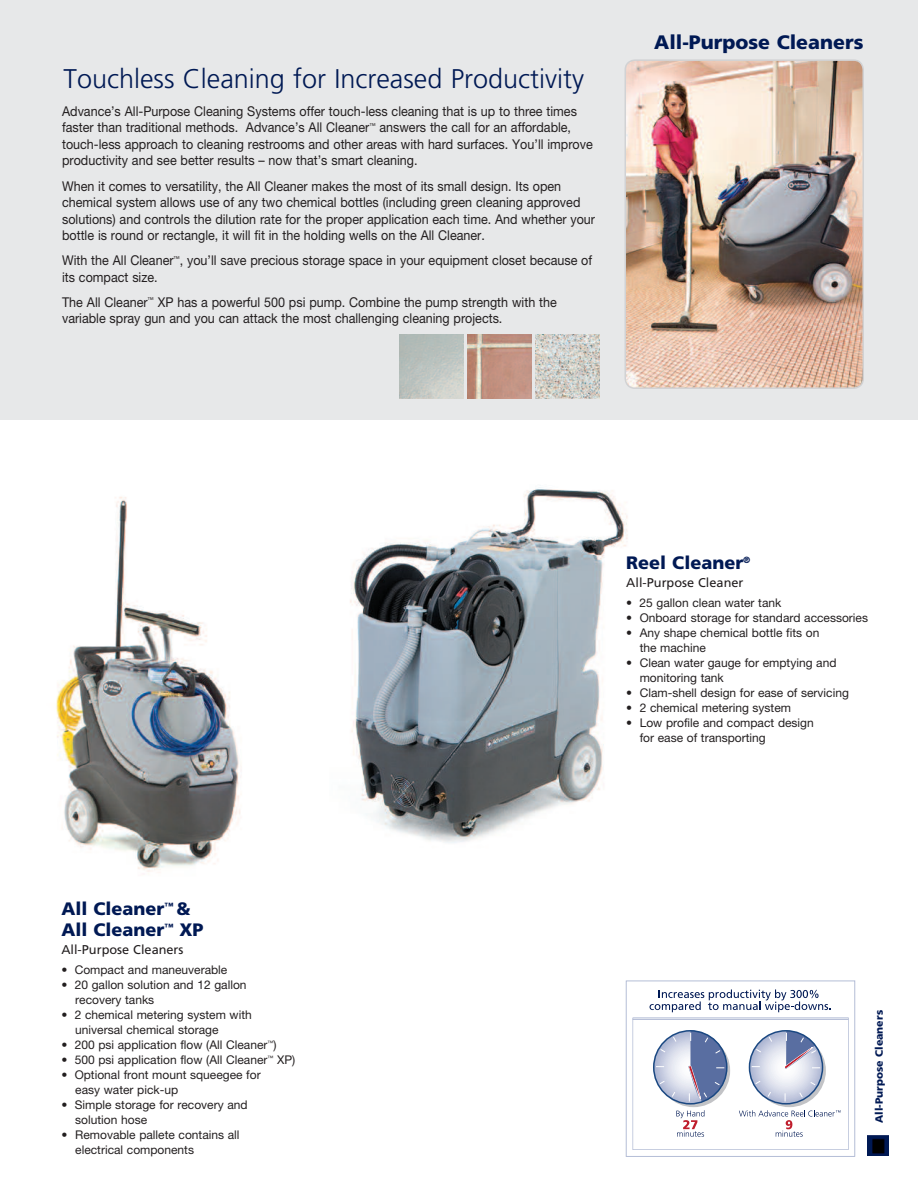
<style>
.page{position:relative;width:918px;height:1188px;background:#fff}
.page>*{position:absolute;margin:0;border:0;box-sizing:border-box;transform-origin:0 0}
.t1{font:300 27px "Frutiger";color:#001954}
.t2{font:900 19.5px "Frutiger";color:#001954}
.t3{font:900 18px/21px "Frutiger";color:#001954}
.t4{font:13.5px/16.5px "Helvetica Neue";color:#231f20;scale:.93 1}
.t5{font:12.75px "Frutiger";color:#231f20}
.t6{font:12px/15px "Helvetica Neue";color:#231f20}
.t7{font:900 10.5px "Frutiger";color:#001954}
</style>
<div class="page">
<img style="left:350px;top:487px;width:278px;height:356px">
<div style="left:0;top:0;width:918px;height:420px;background:#e7e8e9"></div>
<svg style="left:626px;top:981px;width:229px;height:176px"></svg>
<img style="left:625px;top:60px;width:238px;height:328px;border-radius:10px">
<div style="left:625px;top:59px;width:239px;height:330px;border:2px solid #d1d2d4;border-radius:10px"></div>
<img style="left:399px;top:335px;width:64px;height:64px">
<img style="left:467px;top:335px;width:64px;height:64px">
<img style="left:535px;top:335px;width:65px;height:64px">
<img style="left:56px;top:496px;width:185px;height:378px">
<img style="left:868px;top:1135px;width:21px;height:21px">
<h1 class="t1" style="left:64px;top:68px;width:522px">Touchless Cleaning for Increased Productivity</h1>
<p class="t4" style="left:62px;top:104px;width:572px">Advance’s All-Purpose Cleaning Systems offer touch-less cleaning that is up to three times faster than traditional methods. Advance’s All Cleaner<sup>™</sup> answers the call for an affordable, touch-less approach to cleaning restrooms and other areas with hard surfaces. You’ll improve productivity and see better results – now that’s smart cleaning.</p>
<p class="t4" style="left:62px;top:179px;width:575px">When it comes to versatility, the All Cleaner makes the most of its small design. Its open chemical system allows use of any two chemical bottles (including green cleaning approved solutions) and controls the dilution rate for the proper application each time. And whether your bottle is round or rectangle, it will fit in the holding wells on the All Cleaner.</p>
<p class="t4" style="left:62px;top:254px;width:572px">With the All Cleaner<sup>™</sup>, you’ll save precious storage space in your equipment closet because of its compact size.</p>
<p class="t4" style="left:62px;top:295px;width:533px">The All Cleaner<sup>™</sup> XP has a powerful 500 psi pump. Combine the pump strength with the variable spray gun and you can attack the most challenging cleaning projects.</p>
<h2 class="t2" style="left:654px;top:34px;width:211px">All-Purpose Cleaners</h2>
<h3 class="t3" style="left:61px;top:899px;width:144px">All Cleaner<sup>™</sup> &amp;<br>All Cleaner<sup>™</sup> XP</h3>
<p class="t5" style="left:61px;top:944px;width:124px">All-Purpose Cleaners</p>
<p class="t6" style="left:61px;top:964px;width:168px">• Compact and maneuverable</p>
<p class="t6" style="left:75px;top:979px;width:173px;text-indent:-14px">• 20 gallon solution and 12 gallon recovery tanks</p>
<p class="t6" style="left:75px;top:1009px;width:178px;text-indent:-14px">• 2 chemical metering system with universal chemical storage</p>
<p class="t6" style="left:61px;top:1039px;width:217px">• 200 psi application flow (All Cleaner<sup>™</sup>)</p>
<p class="t6" style="left:61px;top:1054px;width:235px">• 500 psi application flow (All Cleaner<sup>™</sup> XP)</p>
<p class="t6" style="left:75px;top:1069px;width:187px;text-indent:-14px">• Optional front mount squeegee for easy water pick-up</p>
<p class="t6" style="left:75px;top:1099px;width:174px;text-indent:-14px">• Simple storage for recovery and solution hose</p>
<p class="t6" style="left:75px;top:1129px;width:166px;text-indent:-14px">• Removable pallete contains all electrical components</p>
<h3 class="t3" style="left:626px;top:553px;width:126px">Reel Cleaner<sup>®</sup></h3>
<p class="t5" style="left:626px;top:577px;width:119px">All-Purpose Cleaner</p>
<p class="t6" style="left:626px;top:596px;width:157px">• 25 gallon clean water tank</p>
<p class="t6" style="left:626px;top:611px;width:243px">• Onboard storage for standard accessories</p>
<p class="t6" style="left:640px;top:626px;width:181px;text-indent:-14px">• Any shape chemical bottle fits on the machine</p>
<p class="t6" style="left:640px;top:656px;width:198px;text-indent:-14px">• Clean water gauge for emptying and monitoring tank</p>
<p class="t6" style="left:626px;top:686px;width:224px">• Clam-shell design for ease of servicing</p>
<p class="t6" style="left:626px;top:701px;width:166px">• 2 chemical metering system</p>
<p class="t6" style="left:640px;top:716px;width:176px;text-indent:-14px">• Low profile and compact design for ease of transporting</p>
<p class="t7" style="left:875px;top:1123px;width:114px;rotate:-90deg">All-Purpose Cleaners</p>
</div>
